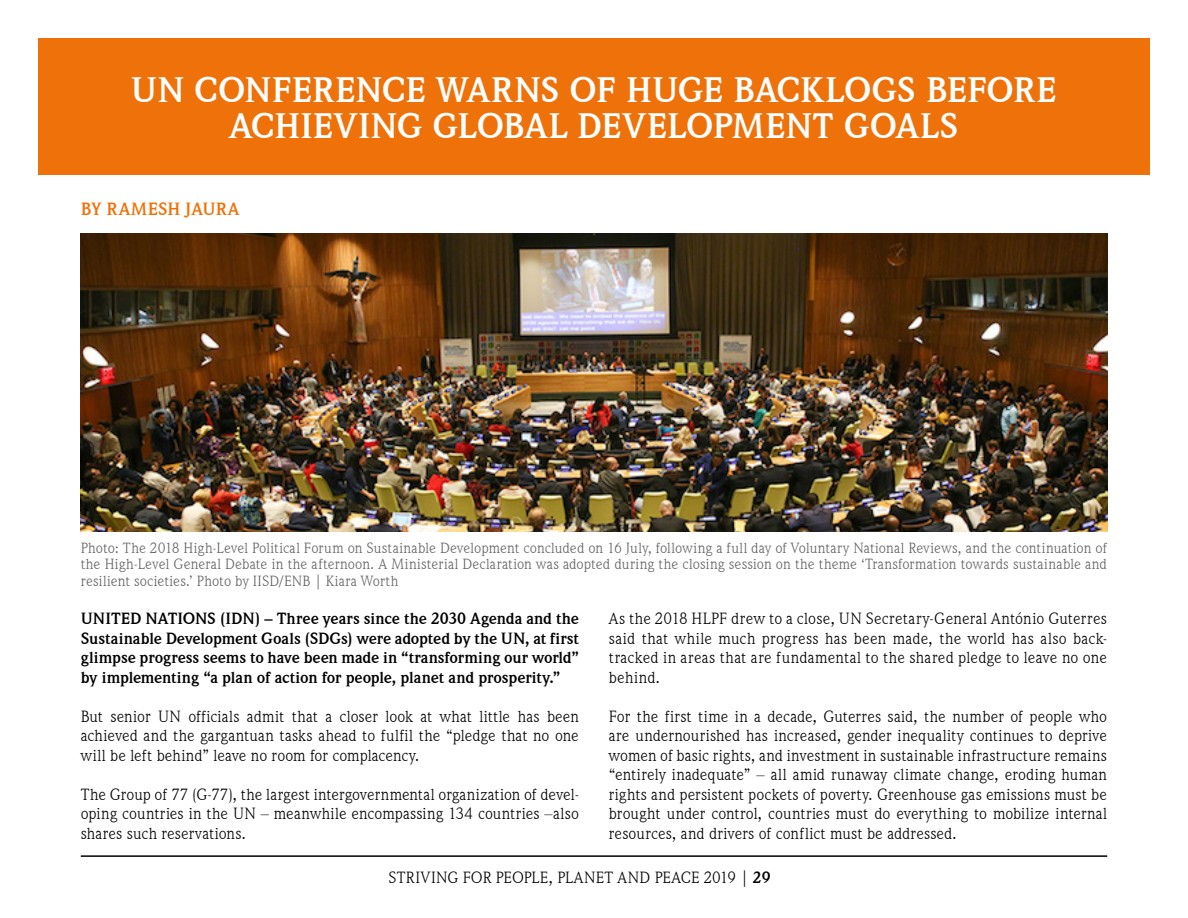
<style>
.page{position:relative;width:1188px;height:918px;background:#fff}
.page>*{position:absolute;margin:0;border:0;box-sizing:border-box;transform-origin:0 0}
.Text{font:700 36px "Weidemann IT Cby BT";letter-spacing:-.01em;color:#fff}
.Text-2{font:700 18px "Weidemann IT Cby BT";letter-spacing:.005em;color:#ee7209}
.Text-3{font:16.5px/19.5px "Weidemann IT Cby BT";letter-spacing:.005em;color:#000;text-align:justify}
.Text-4{font:700 16.5px/19.5px "Weidemann IT Cby BT";letter-spacing:-.015em;color:#000;text-align:justify}
.Text-5{font:15px/16.5px "Weidemann IT Cby BT";letter-spacing:.01em;color:#646363;text-align:justify}
.s1{font-weight:700}
</style>
<div class="page">
<hr style="left:81px;top:855px;width:1026px;height:2px;background:#000">
<div style="left:38px;top:38px;width:1112px;height:137px;background:#ee7209"></div>
<img style="left:81px;top:234px;width:1026px;height:298px">
<p class="Text" style="left:131px;top:67px;width:928px">UN CONFERENCE WARNS OF HUGE BACKLOGS BEFORE</p>
<p class="Text" style="left:229px;top:103px;width:731px">ACHIEVING GLOBAL DEVELOPMENT GOALS</p>
<p class="Text-2" style="left:81px;top:197px;width:160px">BY RAMESH JAURA</p>
<p class="Text-5" style="left:81px;top:539px;width:1028px">Photo: The 2018 High-Level Political Forum on Sustainable Development concluded on 16 July, following a full day of Voluntary National Reviews, and the continuation of the High-Level General Debate in the afternoon. A Ministerial Declaration was adopted during the closing session on the theme ‘Transformation towards sustainable and resilient societies.’ Photo by IISD/ENB | Kiara Worth</p>
<p class="Text-4" style="left:81px;top:608px;width:500px">UNITED NATIONS (IDN) – Three years since the 2030 Agenda and the Sustainable Development Goals (SDGs) were adopted by the UN, at first glimpse progress seems to have been made in “transforming our world” by implementing “a plan of action for people, planet and prosperity.”</p>
<p class="Text-3" style="left:81px;top:706px;width:500px">But senior UN officials admit that a closer look at what little has been achieved and the gargantuan tasks ahead to fulfil the “pledge that no one will be left behind” leave no room for complacency.</p>
<p class="Text-3" style="left:81px;top:784px;width:500px">The Group of 77 (G-77), the largest intergovernmental organization of devel&shy;oping countries in the UN – meanwhile encompassing 134 countries –also shares such reservations.</p>
<p class="Text-3" style="left:609px;top:608px;width:500px">As the 2018 HLPF drew to a close, UN Secretary-General António Guterres said that while much progress has been made, the world has also back&shy;tracked in areas that are fundamental to the shared pledge to leave no one behind.</p>
<p class="Text-3" style="left:609px;top:706px;width:500px">For the first time in a decade, Guterres said, the number of people who are undernourished has increased, gender inequality continues to deprive women of basic rights, and investment in sustainable infrastructure remains “entirely inadequate” – all amid runaway climate change, eroding human rights and persistent pockets of poverty. Greenhouse gas emissions must be brought under control, countries must do everything to mobilize internal resources, and drivers of conflict must be addressed.</p>
<p class="Text-3" style="left:389px;top:867px;width:384px">STRIVING FOR PEOPLE, PLANET AND PEACE 2019 | <span class="s1">29</span></p>
</div>
